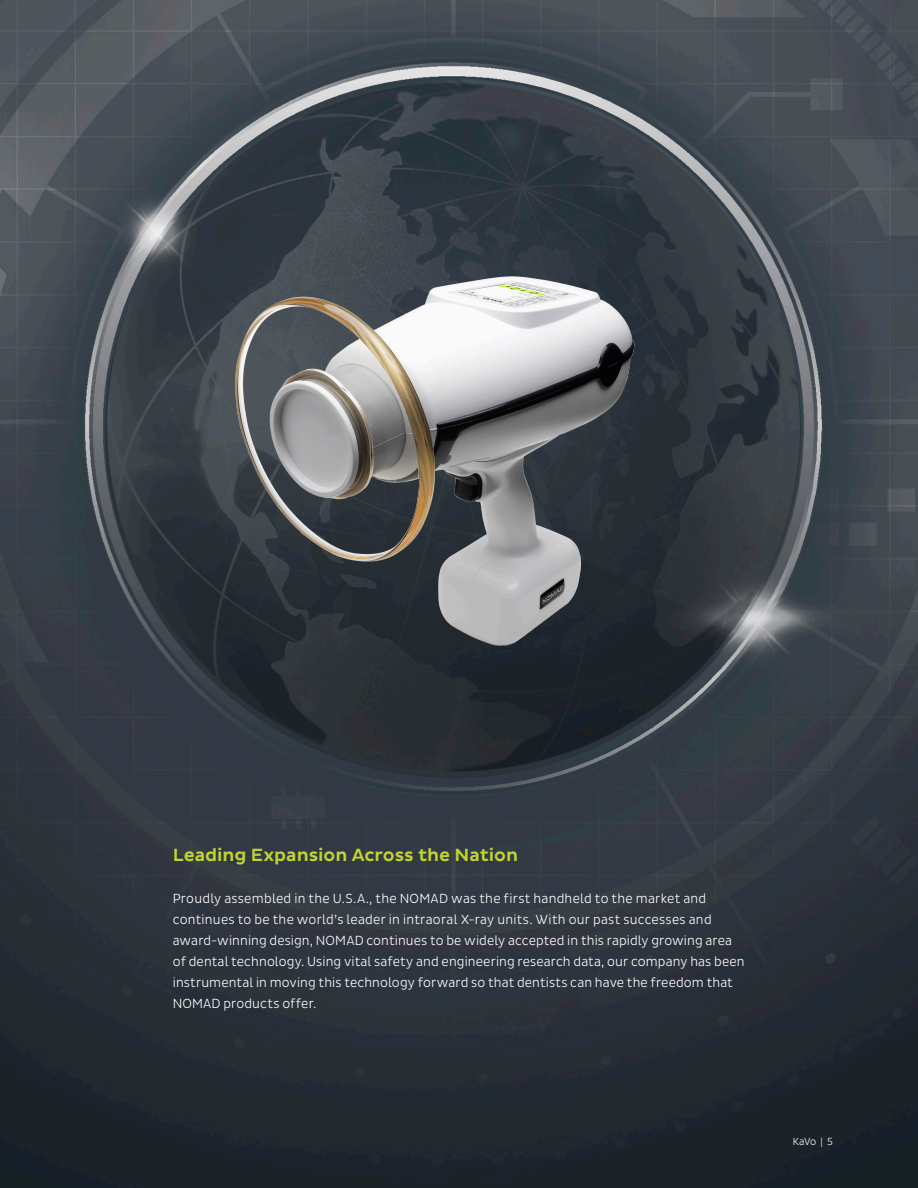
<style>
.page{position:relative;width:918px;height:1188px;background:#fff}
.page>*{position:absolute;margin:0;border:0;box-sizing:border-box;transform-origin:0 0}
.Level_4_Intro{font:500 18px "Pluto Sans";letter-spacing:-.005em;color:#c1d42f}
.Copy{font:300 13.5px/21px "Pluto Sans Cond";letter-spacing:.01em;color:#fff}
.t1{font:300 10.5px "Pluto Sans Cond";color:#fff}
</style>
<div class="page">
<img style="left:0;top:0;width:918px;height:1188px">
<img style="left:190px;top:203px;width:497px;height:517px">
<p class="Level_4_Intro" style="left:173px;top:845px;width:347px">Leading Expansion Across the Nation</p>
<p class="Copy" style="left:173px;top:888px;width:573px">Proudly assembled in the U.S.A., the NOMAD was the first handheld to the market and continues to be the world’s leader in intraoral X-ray units. With our past successes and award-winning design, NOMAD continues to be widely accepted in this rapidly growing area of dental technology. Using vital safety and engineering research data, our company has been instrumental in moving this technology forward so that dentists can have the freedom that NOMAD products offer.</p>
<p class="t1" style="left:793px;top:1136px;width:41px">KaVo | 5</p>
</div>
